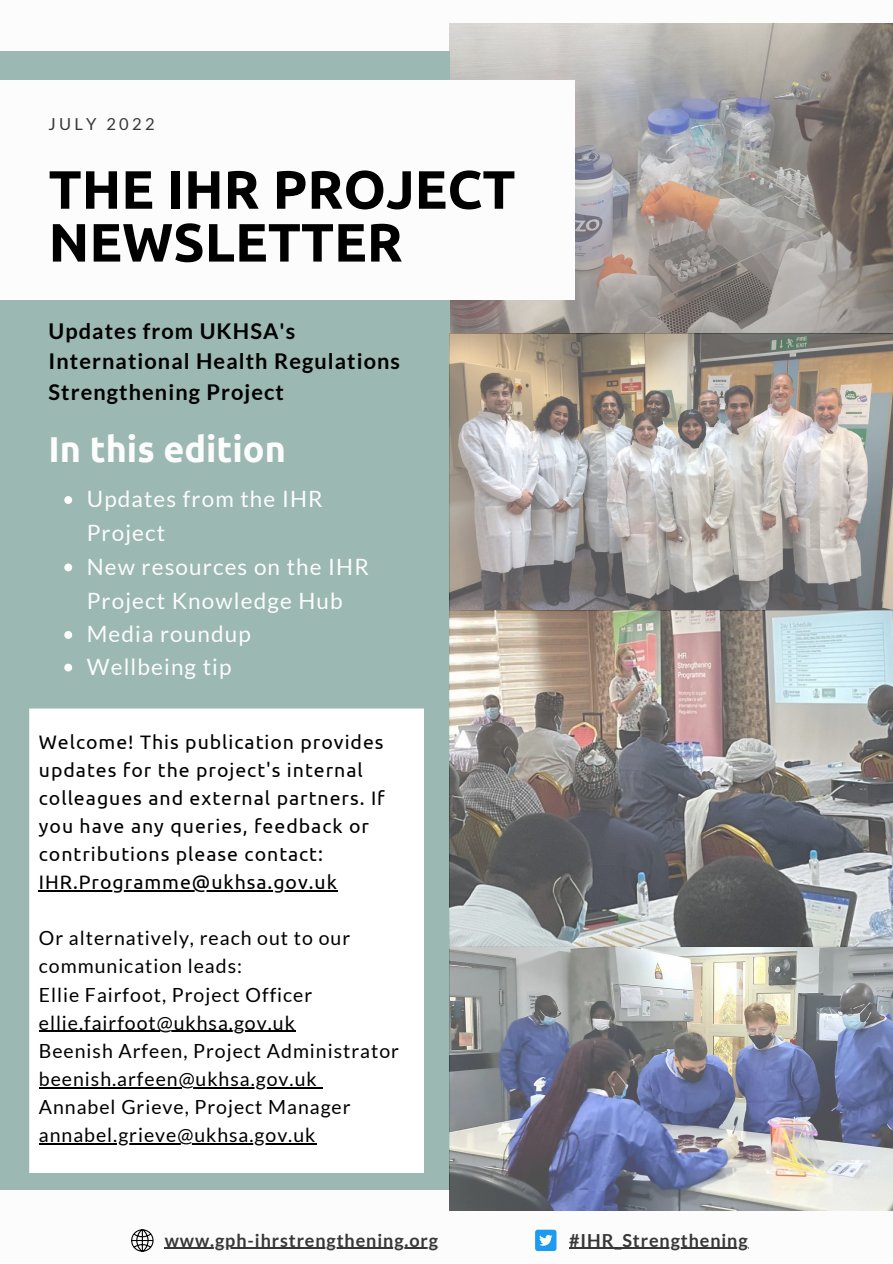
<style>
.page{position:relative;width:893px;height:1264px;background:#fff}
.page>*{position:absolute;margin:0;border:0;box-sizing:border-box;transform-origin:0 0}
.t1{font:700 54px/52.8px "Ubuntu";color:#000}
.t2{font:700 36px "Ubuntu";color:#fcfcfc}
.t3{font:22.5px/33.5px "Lato";letter-spacing:.05em;color:#fcfcfc}
.t4{font:700 21.75px/30.3px "Lato";letter-spacing:.05em;color:#000}
.t5{font:19.5px/28px "Lato";letter-spacing:.05em;color:#000}
.t6{font:19.5px/28px "Ubuntu";letter-spacing:.05em;color:#000}
.t7{font:700 18px "Lato";letter-spacing:.05em;color:#373737}
.t8{font:16.5px "Lato";letter-spacing:.2em;color:#373737}
</style>
<div class="page">
<img style="left:450px;top:23px;width:442px;height:1187px">
<div style="left:0;top:52px;width:450px;height:1137px;background:#9bb8b2"></div>
<div style="left:0;top:80px;width:575px;height:219px;background:#fcfcfc"></div>
<svg style="left:131px;top:1229px;width:23px;height:22px"></svg>
<div style="left:535px;top:1229px;width:21px;height:21px;background:#1d9bf0;border-radius:3px"></div>
<svg style="left:539px;top:1235px;width:13px;height:10px"></svg>
<div style="left:29px;top:708px;width:395px;height:464px;background:#fff"></div>
<svg style="left:64px;top:496px;width:8px;height:8px"></svg>
<svg style="left:64px;top:563px;width:8px;height:8px"></svg>
<svg style="left:64px;top:631px;width:8px;height:8px"></svg>
<svg style="left:64px;top:663px;width:8px;height:8px"></svg>
<hr style="left:165px;top:1247px;width:274px;height:1px;background:#373737">
<hr style="left:569px;top:1247px;width:179px;height:1px;background:#373737">
<hr style="left:39px;top:890px;width:299px;height:1px;background:#000">
<hr style="left:39px;top:1030px;width:257px;height:1px;background:#000">
<hr style="left:39px;top:1087px;width:278px;height:1px;background:#000">
<hr style="left:39px;top:1143px;width:277px;height:1px;background:#000">
<p class="t8" style="left:49px;top:113px;width:107px">JULY 2022</p>
<h1 class="t1" style="left:49px;top:162px;width:468px">THE IHR PROJECT<br>NEWSLETTER</h1>
<p class="t4" style="left:49px;top:315px;width:353px">Updates from UKHSA's<br>International Health Regulations<br>Strengthening Project</p>
<h2 class="t2" style="left:49px;top:428px;width:239px">In this edition</h2>
<p class="t3" style="left:87px;top:482px;width:283px">Updates from the IHR<br>Project<br>New resources on the IHR<br>Project Knowledge Hub<br>Media roundup<br>Wellbeing tip</p>
<p class="t6" style="left:39px;top:727px;width:347px">Welcome! This publication provides updates for the project's internal colleagues and external partners. If you have any queries, feedback or contributions please contact:<br>IHR.Programme@ukhsa.gov.uk</p>
<p class="t5" style="left:39px;top:923px;width:361px">Or alternatively, reach out to our communication leads:<br>Ellie Fairfoot, Project Officer ellie.fairfoot@ukhsa.gov.uk<br>Beenish Arfeen, Project Administrator beenish.arfeen@ukhsa.gov.uk<br>Annabel Grieve, Project Manager annabel.grieve@ukhsa.gov.uk</p>
<p class="t7" style="left:165px;top:1228px;width:275px">www.gph-ihrstrengthening.org</p>
<p class="t7" style="left:569px;top:1228px;width:180px">#IHR_Strengthening</p>
</div>
